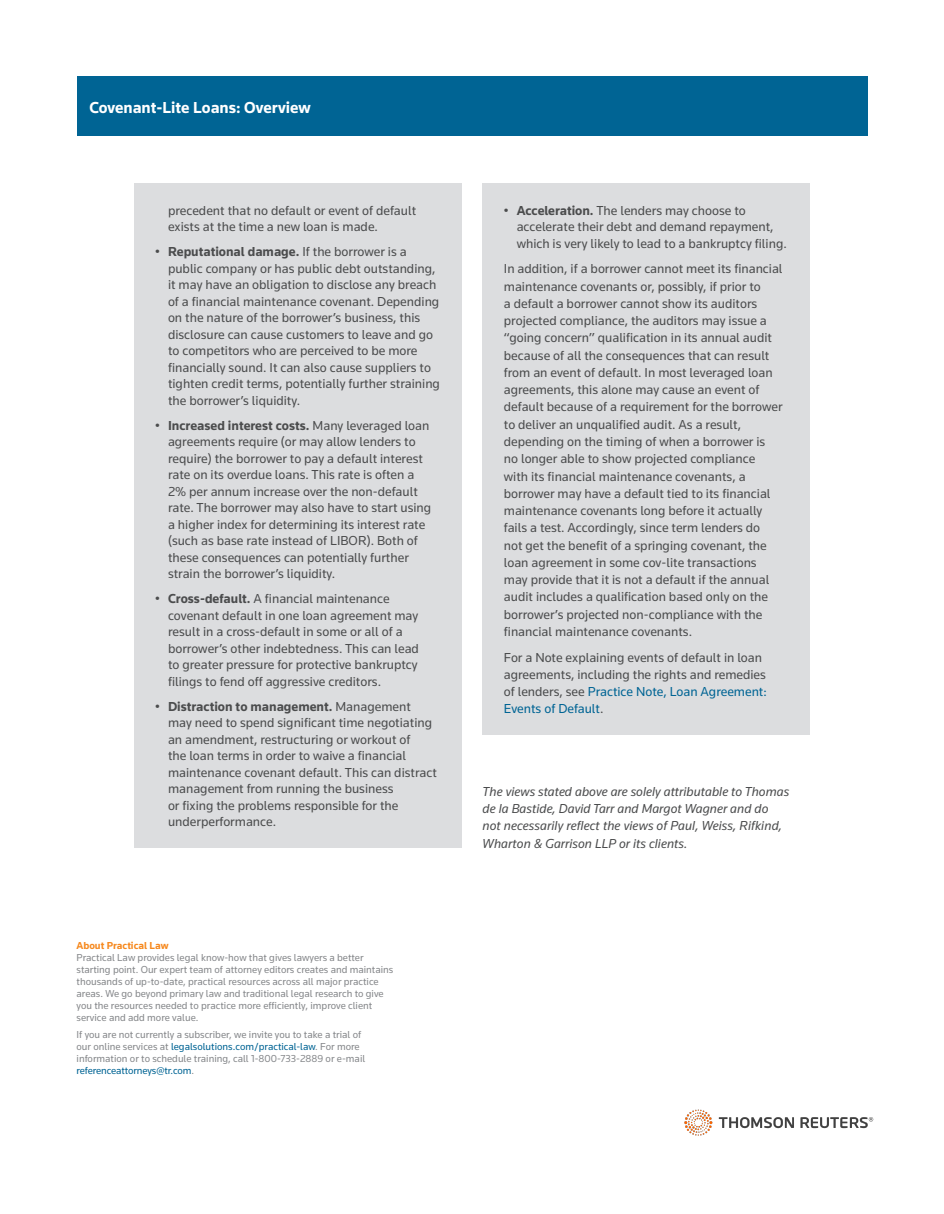
<style>
.page{position:relative;width:944px;height:1214px;background:#fff}
.page>*{position:absolute;margin:0;border:0;box-sizing:border-box;transform-origin:0 0}
.t1{font:700 16.5px "Knowledge";color:#fff}
.t2{font:13.5px/16.5px "Knowledge";color:#4b4c4d}
.t3{font:italic 13.5px/17.2px "Knowledge";color:#4b4c4d}
.t4{font:10.5px/12px "Knowledge";color:#86888b}
.t5{font:700 10.5px "Knowledge";color:#f6891f}
.s1{font-weight:700}
.s2{color:#006494}
</style>
<div class="page">
<img style="left:684px;top:1109px;width:190px;height:27px">
<div style="left:77px;top:77px;width:790px;height:59px;background:#006494"></div>
<div style="left:134px;top:183px;width:327px;height:664px;background:#dcdddf"></div>
<div style="left:482px;top:183px;width:328px;height:551px;background:#dcdddf"></div>
<p class="t1" style="left:89px;top:97px;width:223px">Covenant-Lite Loans: Overview</p>
<p class="t2" style="left:168px;top:202px;width:250px">precedent that no default or event of default exists at the time a new loan is made.</p>
<p class="t2" style="left:168px;top:243px;width:273px;text-indent:-13px">• <span class="s1">Reputational damage.</span> If the borrower is a public company or has public debt outstanding, it may have an obligation to disclose any breach of a financial maintenance covenant. Depending on the nature of the borrower’s business, this disclosure can cause customers to leave and go to competitors who are perceived to be more financially sound. It can also cause suppliers to tighten credit terms, potentially further straining the borrower’s liquidity.</p>
<p class="t2" style="left:168px;top:417px;width:265px;text-indent:-13px">• <span class="s1">Increased interest costs.</span> Many leveraged loan agreements require (or may allow lenders to require) the borrower to pay a default interest rate on its overdue loans. This rate is often a 2% per annum increase over the non-default rate. The borrower may also have to start using a higher index for determining its interest rate (such as base rate instead of LIBOR). Both of these consequences can potentially further strain the borrower’s liquidity.</p>
<p class="t2" style="left:168px;top:590px;width:252px;text-indent:-13px">• <span class="s1">Cross-default.</span> A financial maintenance covenant default in one loan agreement may result in a cross-default in some or all of a borrower’s other indebtedness. This can lead to greater pressure for protective bankruptcy filings to fend off aggressive creditors.</p>
<p class="t2" style="left:168px;top:698px;width:270px;text-indent:-13px">• <span class="s1">Distraction to management.</span> Management may need to spend significant time negotiating an amendment, restructuring or workout of<br>the loan terms in order to waive a financial maintenance covenant default. This can distract management from running the business<br>or fixing the problems responsible for the underperformance.</p>
<p class="t5" style="left:77px;top:939px;width:93px">About Practical Law</p>
<p class="t4" style="left:77px;top:951px;width:318px">Practical Law provides legal know-how that gives lawyers a better starting point. Our expert team of attorney editors creates and maintains thousands of up-to-date, practical resources across all major practice areas. We go beyond primary law and traditional legal research to give you the resources needed to practice more efficiently, improve client service and add more value.</p>
<p class="t4" style="left:77px;top:1028px;width:290px">If you are not currently a subscriber, we invite you to take a trial of our online services at <span class="s2">legalsolutions.com/practical-law</span>. For more information or to schedule training, call 1-800-733-2889 or e-mail <span class="s2">referenceattorneys@tr.com</span>.</p>
<p class="t2" style="left:516px;top:202px;width:272px;text-indent:-13px">• <span class="s1">Acceleration.</span> The lenders may choose to accelerate their debt and demand repayment, which is very likely to lead to a bankruptcy filing.</p>
<p class="t2" style="left:504px;top:260px;width:280px;line-height:17.2px">In addition, if a borrower cannot meet its financial maintenance covenants or, possibly, if prior to<br>a default a borrower cannot show its auditors projected compliance, the auditors may issue a “going concern” qualification in its annual audit because of all the consequences that can result from an event of default. In most leveraged loan agreements, this alone may cause an event of default because of a requirement for the borrower to deliver an unqualified audit. As a result, depending on the timing of when a borrower is no longer able to show projected compliance with its financial maintenance covenants, a borrower may have a default tied to its financial maintenance covenants long before it actually fails a test. Accordingly, since term lenders do<br>not get the benefit of a springing covenant, the loan agreement in some cov-lite transactions may provide that it is not a default if the annual audit includes a qualification based only on the borrower’s projected non-compliance with the financial maintenance covenants.</p>
<p class="t2" style="left:504px;top:648px;width:264px;line-height:17.2px">For a Note explaining events of default in loan agreements, including the rights and remedies of lenders, see <span class="s2">Practice Note, Loan Agreement:<br>Events of Default</span>.</p>
<p class="t3" style="left:482px;top:782px;width:308px">The views stated above are solely attributable to Thomas de la Bastide, David Tarr and Margot Wagner and do not necessarily reflect the views of Paul, Weiss, Rifkind, Wharton &amp; Garrison LLP or its clients.</p>
</div>
